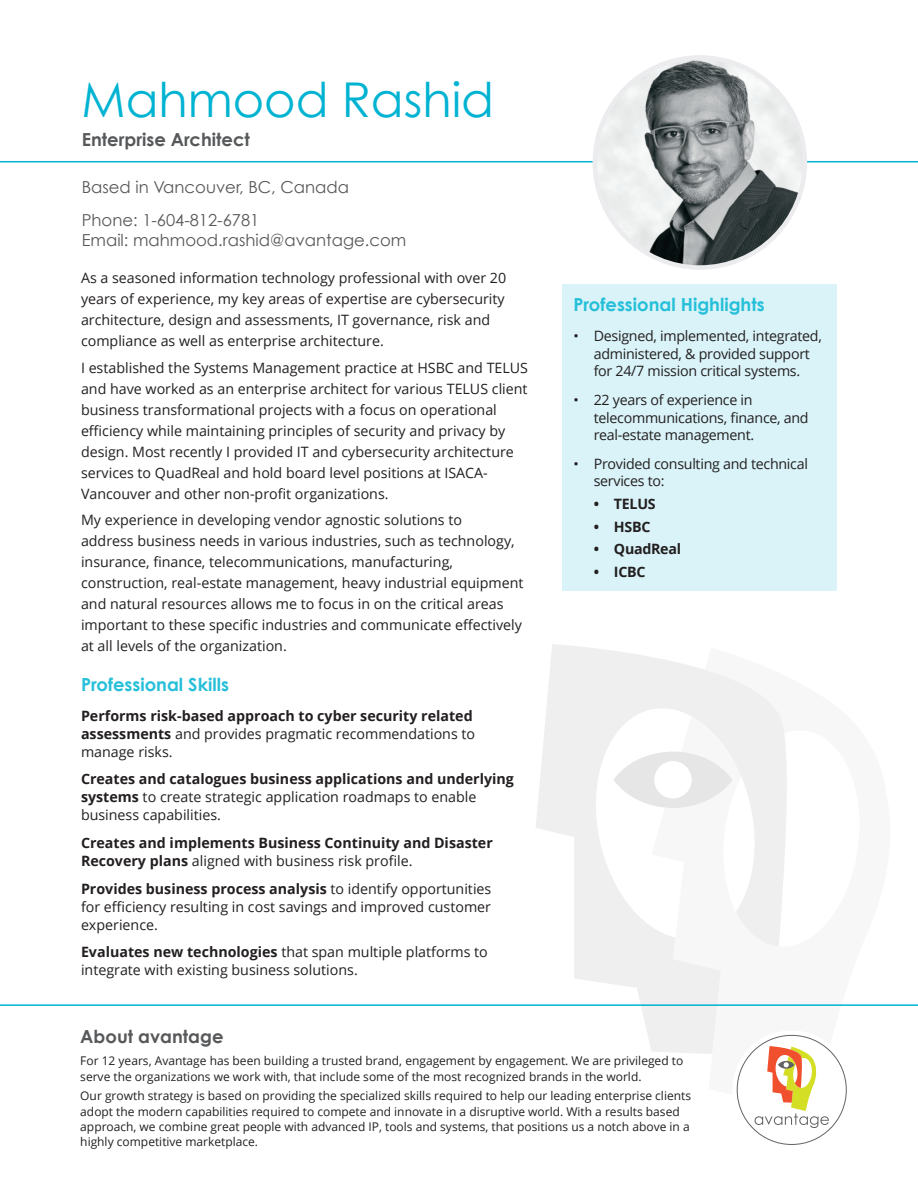
<style>
.page{position:relative;width:918px;height:1188px;background:#fff}
.page>*{position:absolute;margin:0;border:0;box-sizing:border-box;transform-origin:0 0}
.t1{font:48px "Century Gothic";color:#00b3d2}
.t2{font:700 18px "Century Gothic";color:#26bfd9}
.t3{font:700 18px "Century Gothic";color:#57585a}
.t4{font:16.5px/33.3px "Century Gothic";color:#57585a}
.t5{font:14.25px/21px "Open Sans";color:#231f20}
.t6{font:700 14.25px/18px "Open Sans";color:#231f20}
.t7{font:14.25px/17.2px "Open Sans";letter-spacing:-.02em;color:#231f20}
.t8{font:700 14.25px "Open Sans";letter-spacing:-.02em;color:#231f20}
.t9{font:12px/15.3px "Open Sans";color:#231f20}
.s1{font-weight:400}
.s2{font-weight:700}
</style>
<div class="page">
<svg style="left:536px;top:644px;width:251px;height:410px"></svg>
<div style="left:563px;top:284px;width:274px;height:307px;background:#d9f3f8"></div>
<hr style="left:0;top:161px;width:918px;height:1px;background:#00b3d2">
<hr style="left:0;top:1004px;width:918px;height:2px;background:#00b3d2">
<img style="left:595px;top:57px;width:210px;height:211px;border-radius:105px">
<div style="left:732px;top:1030px;width:119px;height:119px;background:#fff;border-radius:50%"></div>
<svg style="left:755px;top:1046px;width:74px;height:82px"></svg>
<h1 class="t1" style="left:82px;top:70px;width:414px">Mahmood Rashid</h1>
<p class="t3" style="left:82px;top:128px;width:170px">Enterprise Architect</p>
<p class="t4" style="left:82px;top:170px;width:269px">Based in Vancouver, BC, Canada<br>Phone: 1-604-812-6781</p>
<p class="t4" style="left:82px;top:223px;width:326px">Email: mahmood.rashid@avantage.com</p>
<p class="t5" style="left:81px;top:267px;width:427px">As a seasoned information technology professional with over 20 years of experience, my key areas of expertise are cybersecurity architecture, design and assessments, IT governance, risk and compliance as well as enterprise architecture.</p>
<p class="t5" style="left:81px;top:357px;width:449px">I established the Systems Management practice at HSBC and TELUS and have worked as an enterprise architect for various TELUS client business transformational projects with a focus on operational efficiency while maintaining principles of security and privacy by design. Most recently I provided IT and cybersecurity architecture services to QuadReal and hold board level positions at ISACA-Vancouver and other non-profit organizations.</p>
<p class="t5" style="left:81px;top:509px;width:444px">My experience in developing vendor agnostic solutions to<br>address business needs in various industries, such as technology, insurance, finance, telecommunications, manufacturing, construction, real-estate management, heavy industrial equipment and natural resources allows me to focus in on the critical areas important to these specific industries and communicate effectively at all levels of the organization.</p>
<p class="t2" style="left:81px;top:674px;width:149px">Professional Skills</p>
<p class="t6" style="left:81px;top:706px;width:396px">Performs risk-based approach to cyber security related assessments <span class="s1">and provides pragmatic recommendations to manage risks.</span></p>
<p class="t5" style="left:81px;top:770px;width:434px;line-height:18px"><span class="s2">Creates and catalogues business applications and underlying systems</span> to create strategic application roadmaps to enable business capabilities.</p>
<p class="t6" style="left:81px;top:833px;width:413px">Creates and implements Business Continuity and Disaster<br>Recovery plans <span class="s1">aligned with business risk profile.</span></p>
<p class="t5" style="left:81px;top:879px;width:412px;line-height:18px;text-align:justify"><span class="s2">Provides business process analysis</span> to identify opportunities for efficiency resulting in cost savings and improved customer experience.</p>
<p class="t5" style="left:81px;top:943px;width:408px;line-height:18px"><span class="s2">Evaluates new technologies</span> that span multiple platforms to integrate with existing business solutions.</p>
<p class="t2" style="left:573px;top:293px;width:193px">Professional Highlights</p>
<p class="t7" style="left:573px;top:327px;width:250px;text-align:center">• Designed, implemented, integrated, administered, &amp; provided support<br>for 24/7 mission critical systems.</p>
<p class="t7" style="left:594px;top:391px;width:217px;text-indent:-20px">• 22 years of experience in telecommunications, finance, and real-estate management.</p>
<p class="t7" style="left:594px;top:455px;width:216px;text-indent:-20px">• Provided consulting and technical services to:</p>
<p class="t6" style="left:594px;top:495px;width:64px">• TELUS</p>
<p class="t6" style="left:594px;top:517px;width:58px">• HSBC</p>
<p class="t8" style="left:594px;top:539px;width:89px">• QuadReal</p>
<p class="t6" style="left:594px;top:562px;width:53px">• ICBC</p>
<p class="t3" style="left:80px;top:1026px;width:145px">About avantage</p>
<p class="t9" style="left:80px;top:1053px;width:605px">For 12 years, Avantage has been building a trusted brand, engagement by engagement. We are privileged to serve the organizations we work with, that include some of the most recognized brands in the world.</p>
<p class="t9" style="left:80px;top:1088px;width:612px">Our growth strategy is based on providing the specialized skills required to help our leading enterprise clients adopt the modern capabilities required to compete and innovate in a disruptive world. With a results based approach, we combine great people with advanced IP, tools and systems, that positions us a notch above in a highly competitive marketplace.</p>
</div>
